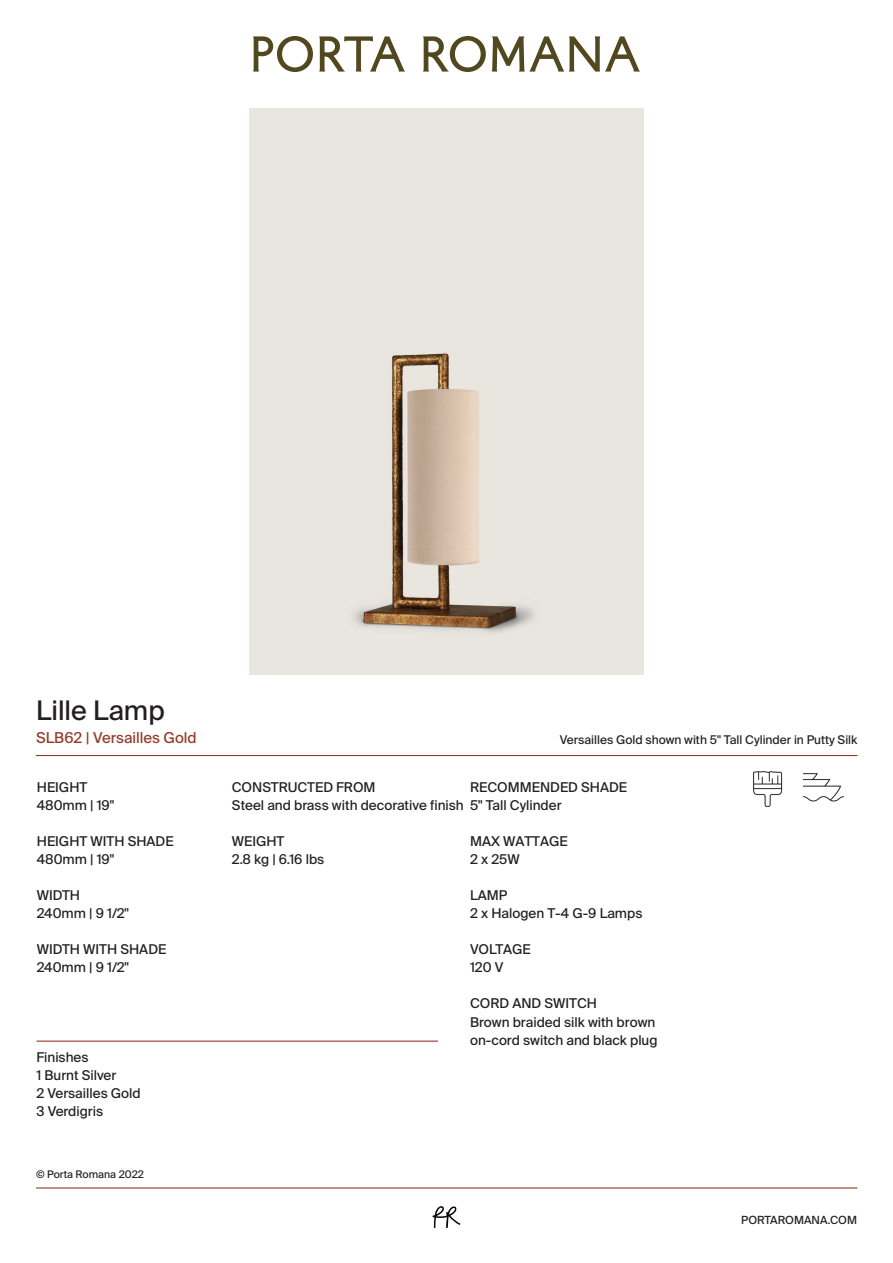
<style>
.page{position:relative;width:893px;height:1263px;background:#fff}
.page>*{position:absolute;margin:0;border:0;box-sizing:border-box;transform-origin:0 0}
.t1{font:27px "Suisse Intl";color:#231f20}
.t2{font:15px "Suisse Intl";color:#943b2a}
.t3{font:13.5px/18px "Suisse Intl";color:#231f20}
.t4{font:12px "Suisse Intl";color:#231f20}
.t5{font:11.25px "Suisse Intl";color:#231f20}
.t6{font:10.5px "Suisse Intl";color:#231f20}
</style>
<div class="page">
<hr style="left:36px;top:755px;width:821px;height:1px;background:#943b2a">
<img style="left:250px;top:108px;width:393px;height:566px">
<svg style="left:253px;top:36px;width:60px;height:36px"></svg>
<svg style="left:319px;top:36px;width:86px;height:36px"></svg>
<svg style="left:423px;top:36px;width:63px;height:36px"></svg>
<svg style="left:492px;top:36px;width:148px;height:36px"></svg>
<hr style="left:36px;top:1040px;width:402px;height:2px;background:#943b2a">
<svg style="left:433px;top:1206px;width:27px;height:22px"></svg>
<hr style="left:36px;top:1187px;width:821px;height:1px;background:#943b2a">
<img style="left:753px;top:772px;width:30px;height:35px">
<img style="left:803px;top:773px;width:40px;height:29px">
<h1 class="t1" style="left:36px;top:695px;width:130px">Lille Lamp</h1>
<p class="t2" style="left:36px;top:729px;width:162px">SLB62 | Versailles Gold</p>
<p class="t4" style="left:560px;top:733px;width:299px">Versailles Gold shown with 5" Tall Cylinder in Putty Silk</p>
<p class="t3" style="left:37px;top:778px;width:79px">HEIGHT<br>480mm | 19"</p>
<p class="t3" style="left:37px;top:832px;width:138px">HEIGHT WITH SHADE<br>480mm | 19"</p>
<p class="t3" style="left:37px;top:886px;width:94px">WIDTH<br>240mm | 9 1/2"</p>
<p class="t3" style="left:37px;top:940px;width:131px">WIDTH WITH SHADE<br>240mm | 9 1/2"</p>
<p class="t3" style="left:36px;top:1048px;width:106px">Finishes<br>1 Burnt Silver<br>2 Versailles Gold<br>3 Verdigris</p>
<p class="t6" style="left:36px;top:1168px;width:109px">© Porta Romana 2022</p>
<p class="t3" style="left:232px;top:778px;width:233px">CONSTRUCTED FROM<br>Steel and brass with decorative finish</p>
<p class="t3" style="left:232px;top:832px;width:94px">WEIGHT<br>2.8 kg | 6.16 lbs</p>
<p class="t3" style="left:470px;top:779px;width:159px">RECOMMENDED SHADE<br>5" Tall Cylinder</p>
<p class="t3" style="left:470px;top:833px;width:99px">MAX WATTAGE<br>2 x 25W</p>
<p class="t3" style="left:470px;top:887px;width:174px">LAMP<br>2 x Halogen T-4 G-9 Lamps</p>
<p class="t3" style="left:470px;top:941px;width:62px">VOLTAGE<br>120 V</p>
<p class="t3" style="left:470px;top:995px;width:189px">CORD AND SWITCH<br>Brown braided silk with brown on-cord switch and black plug</p>
<p class="t5" style="left:741px;top:1213px;width:117px">PORTAROMANA.COM</p>
</div>
